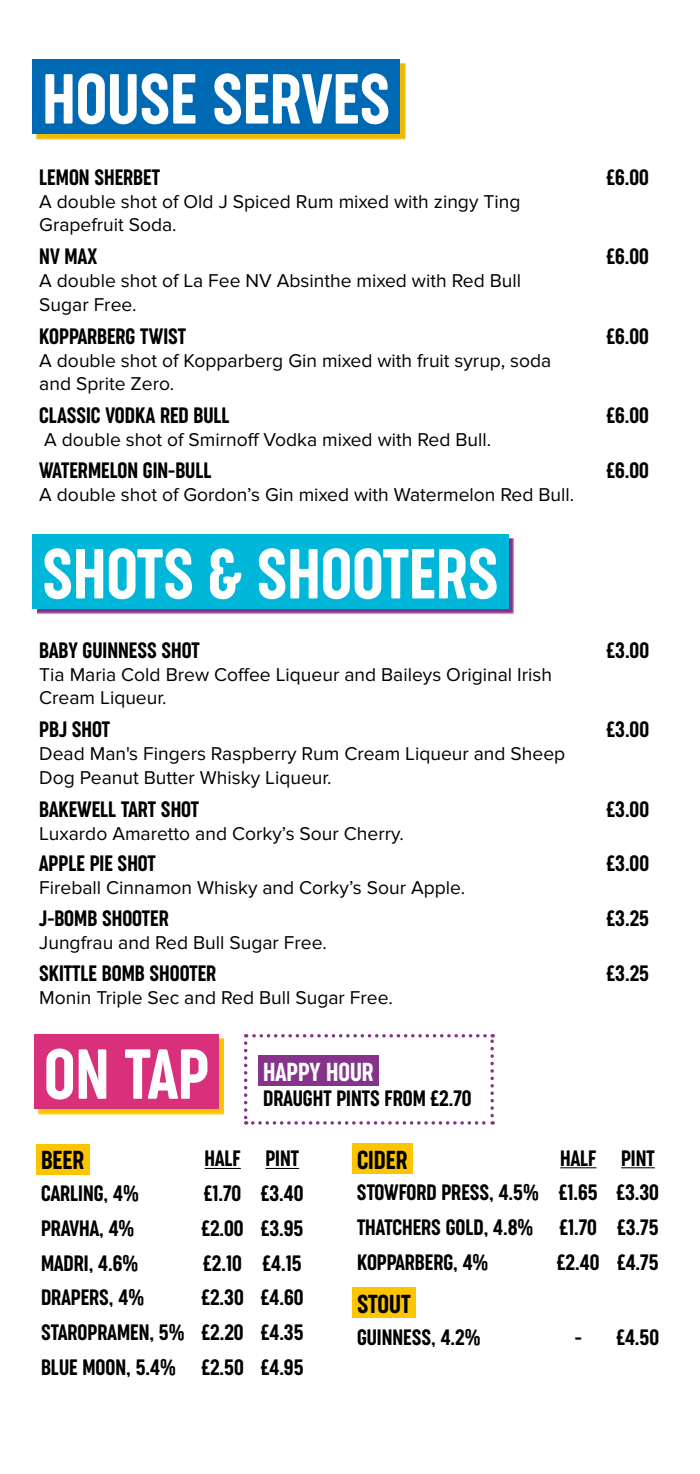
<style>
.page{position:relative;width:700px;height:1474px;background:#fff}
.page>*{position:absolute;margin:0;border:0;box-sizing:border-box;transform-origin:0 0}
.t1{font:300 66.5px "Cocogoose Compressed";color:#fff}
.t2{font:300 24.5px "Cocogoose Compressed";color:#000}
.t3{font:300 24.5px "Cocogoose Compressed";color:#fff}
.t4{font:300 21px/34.6px "Cocogoose Compressed";color:#000;text-align:justify}
.t5{font:19.25px/23.1px "Proxima Nova";color:#000}
</style>
<div class="page">
<svg style="left:37px;top:63px;width:369px;height:76px;background:#ceb024"></svg>
<div style="left:32px;top:59px;width:368px;height:74px;background:#0069b3"></div>
<svg style="left:244px;top:1034px;width:250px;height:90px"></svg>
<div style="left:36px;top:1144px;width:53px;height:30px;background:#fdc400"></div>
<hr style="left:204px;top:1167px;width:37px;height:1px;background:#000">
<hr style="left:265px;top:1167px;width:34px;height:1px;background:#000">
<div style="left:352px;top:1143px;width:60px;height:30px;background:#fdc400"></div>
<hr style="left:560px;top:1167px;width:36px;height:1px;background:#000">
<hr style="left:621px;top:1167px;width:33px;height:1px;background:#000">
<div style="left:352px;top:1287px;width:63px;height:30px;background:#fdc400"></div>
<svg style="left:39px;top:1038px;width:185px;height:76px"></svg>
<div style="left:34px;top:1034px;width:185px;height:74px;background:#d8307a"></div>
<div style="left:258px;top:1055px;width:120px;height:30px;background:#86348b"></div>
<svg style="left:37px;top:538px;width:476px;height:76px;background:#7c5fa4"></svg>
<div style="left:32px;top:533px;width:476px;height:75px;background:#00b7d9"></div>
<h1 class="t1" style="left:42px;top:55px;width:349px">HOUSE SERVES</h1>
<p class="t4" style="left:39px;top:160px;width:122px">LEMON SHERBET</p>
<p class="t5" style="left:39px;top:190px;width:482px">A double shot of Old J Spiced Rum mixed with zingy Ting<br>Grapefruit Soda.</p>
<p class="t4" style="left:39px;top:239px;width:60px">NV MAX</p>
<p class="t5" style="left:39px;top:270px;width:483px">A double shot of La Fee NV Absinthe mixed with Red Bull<br>Sugar Free.</p>
<p class="t4" style="left:39px;top:318px;width:148px">KOPPARBERG TWIST</p>
<p class="t5" style="left:39px;top:349px;width:513px">A double shot of Kopparberg Gin mixed with fruit syrup, soda and Sprite Zero.</p>
<p class="t4" style="left:39px;top:398px;width:192px">CLASSIC VODKA RED BULL</p>
<p class="t5" style="left:44px;top:428px;width:448px">A double shot of Smirnoff Vodka mixed with Red Bull.</p>
<p class="t4" style="left:39px;top:452px;width:174px">WATERMELON GIN-BULL</p>
<p class="t5" style="left:39px;top:483px;width:536px">A double shot of Gordon’s Gin mixed with Watermelon Red Bull.</p>
<h1 class="t1" style="left:42px;top:529px;width:457px">SHOTS &amp; SHOOTERS</h1>
<p class="t4" style="left:39px;top:632px;width:162px">BABY GUINNESS SHOT</p>
<p class="t5" style="left:39px;top:663px;width:514px">Tia Maria Cold Brew Coffee Liqueur and Baileys Original Irish<br>Cream Liqueur.</p>
<p class="t4" style="left:39px;top:712px;width:72px">PBJ SHOT</p>
<p class="t5" style="left:39px;top:742px;width:527px">Dead Man's Fingers Raspberry Rum Cream Liqueur and Sheep<br>Dog Peanut Butter Whisky Liqueur.</p>
<p class="t4" style="left:39px;top:791px;width:161px">BAKEWELL TART SHOT</p>
<p class="t5" style="left:39px;top:822px;width:366px">Luxardo Amaretto and Corky’s Sour Cherry.</p>
<p class="t4" style="left:39px;top:846px;width:118px">APPLE PIE SHOT</p>
<p class="t5" style="left:39px;top:876px;width:427px">Fireball Cinnamon Whisky and Corky’s Sour Apple.</p>
<p class="t4" style="left:39px;top:900px;width:131px">J-BOMB SHOOTER</p>
<p class="t5" style="left:39px;top:931px;width:289px">Jungfrau and Red Bull Sugar Free.</p>
<p class="t4" style="left:39px;top:955px;width:178px">SKITTLE BOMB SHOOTER</p>
<p class="t5" style="left:39px;top:986px;width:355px">Monin Triple Sec and Red Bull Sugar Free.</p>
<h1 class="t1" style="left:44px;top:1029px;width:166px">ON TAP</h1>
<p class="t3" style="left:263px;top:1055px;width:112px">HAPPY HOUR</p>
<p class="t4" style="left:263px;top:1080px;width:209px">DRAUGHT PINTS FROM £2.70</p>
<p class="t4" style="left:606px;top:160px;width:44px">£6.00</p>
<p class="t4" style="left:606px;top:239px;width:44px">£6.00</p>
<p class="t4" style="left:606px;top:318px;width:44px">£6.00</p>
<p class="t4" style="left:606px;top:398px;width:44px">£6.00</p>
<p class="t4" style="left:606px;top:452px;width:44px">£6.00</p>
<p class="t4" style="left:606px;top:632px;width:44px">£3.00</p>
<p class="t4" style="left:606px;top:712px;width:44px">£3.00</p>
<p class="t4" style="left:606px;top:791px;width:44px">£3.00</p>
<p class="t4" style="left:606px;top:846px;width:44px">£3.00</p>
<p class="t4" style="left:606px;top:900px;width:44px">£3.25</p>
<p class="t4" style="left:606px;top:955px;width:44px">£3.25</p>
<p class="t2" style="left:41px;top:1143px;width:45px">BEER</p>
<p class="t4" style="left:204px;top:1141px;width:96px">HALF PINT</p>
<p class="t4" style="left:41px;top:1175px;width:99px">CARLING, 4%</p>
<p class="t4" style="left:204px;top:1175px;width:101px">£1.70 £3.40</p>
<p class="t4" style="left:41px;top:1210px;width:95px">PRAVHA, 4%</p>
<p class="t4" style="left:202px;top:1210px;width:103px">£2.00 £3.95</p>
<p class="t4" style="left:41px;top:1245px;width:98px">MADRI, 4.6%</p>
<p class="t4" style="left:203px;top:1245px;width:99px">£2.10 £4.15</p>
<p class="t4" style="left:41px;top:1280px;width:104px">DRAPERS, 4%</p>
<p class="t4" style="left:41px;top:1280px;width:264px;text-indent:160px">£2.30 £4.60<br>STAROPRAMEN, 5% £2.20 £4.35<br>BLUE MOON, 5.4% £2.50 £4.95</p>
<p class="t2" style="left:357px;top:1143px;width:52px">CIDER</p>
<p class="t4" style="left:357px;top:1140px;width:303px;text-align:left;text-indent:203px">HALF PINT<br>STOWFORD PRESS, 4.5% £1.65 £3.30<br>THATCHERS GOLD, 4.8%</p>
<p class="t4" style="left:559px;top:1209px;width:100px">£1.70 £3.75</p>
<p class="t4" style="left:357px;top:1244px;width:133px">KOPPARBERG, 4%</p>
<p class="t4" style="left:557px;top:1244px;width:103px">£2.40 £4.75</p>
<p class="t2" style="left:357px;top:1287px;width:55px">STOUT</p>
<p class="t4" style="left:357px;top:1319px;width:125px">GUINNESS, 4.2%</p>
<p class="t4" style="left:574px;top:1319px;width:86px">- £4.50</p>
</div>
